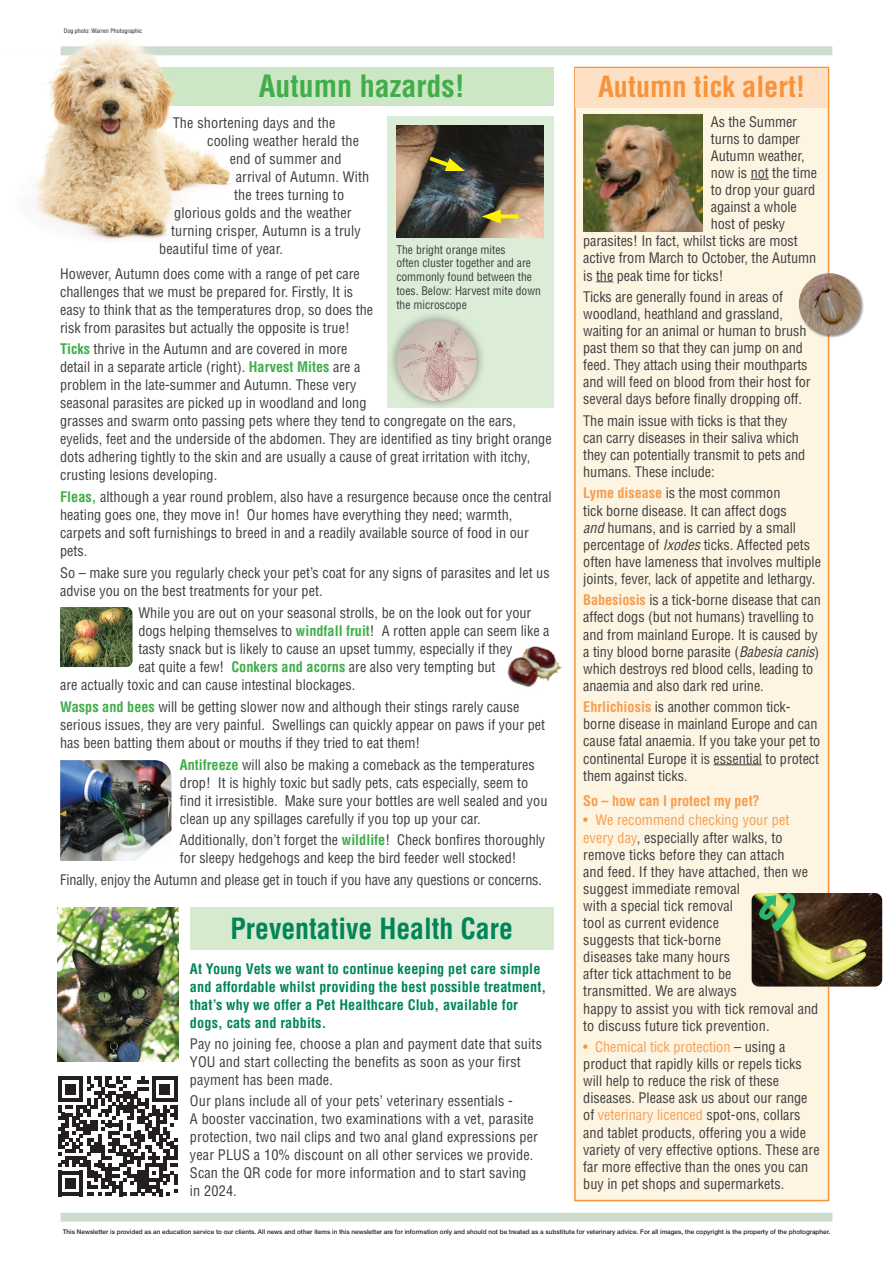
<style>
.page{position:relative;width:893px;height:1263px;background:#fff}
.page>*{position:absolute;margin:0;border:0;box-sizing:border-box;transform-origin:0 0}
.t1{font:700 condensed 30px "Helvetica";color:#40ae49}
.t2{font:700 condensed 28.5px "Helvetica";color:#008559}
.t3{font:700 condensed 28.5px "Helvetica";color:#f7943b}
.t4{font:condensed 14.25px/17.1px "Helvetica";color:#3e3e3f}
.t5{font:700 condensed 14.25px/18px "Helvetica";letter-spacing:.01em;color:#008559}
.t6{font:700 condensed 14.25px "Helvetica";letter-spacing:-.005em;color:#f89d4e}
.t7{font:condensed 11.55px/14px "Helvetica";color:#3e3e3f}
.t8{font:500 6.3px "Helvetica Neue";color:#231f20}
.t9{font:condensed 6px "Helvetica";color:#231f20}
.s1{font-weight:700;color:#f89d4e}
.s2{font-style:italic}
.s3{color:#f7943b}
.s4{color:#f89d4e}
.s5{font-weight:700;color:#3fae49}
.s6{font-style:inherit}
</style>
<div class="page">
<div style="left:190px;top:907px;width:363px;height:42px;background:#d5eacf"></div>
<img style="left:58px;top:907px;width:120px;height:155px">
<svg style="left:58px;top:1076px;width:119px;height:120px"></svg>
<div style="left:61px;top:1213px;width:771px;height:9px;background:#ccdcd1"></div>
<div style="left:574px;top:66px;width:256px;height:1136px;background:#fef4e2"></div>
<svg style="left:751px;top:179px;width:18px;height:1px"></svg>
<svg style="left:596px;top:281px;width:17px;height:1px"></svg>
<hr style="left:714px;top:764px;width:48px;height:1px;background:#3e3e3f">
<svg style="left:752px;top:893px;width:130px;height:93px"></svg>
<img style="left:583px;top:115px;width:119px;height:117px">
<div style="left:799px;top:273px;width:65px;height:65px;background:#231f20;opacity:.5"></div>
<img style="left:799px;top:273px;width:61px;height:61px;border-radius:30px">
<div style="left:576px;top:68px;width:252px;height:40px;background:#fee0c5"></div>
<div style="left:61px;top:46px;width:771px;height:9px;background:#ccdcd1"></div>
<div style="left:64px;top:67px;width:489px;height:39px;background:#cde6c6"></div>
<img style="left:60px;top:607px;width:73px;height:60px">
<img style="left:507px;top:646px;width:56px;height:41px">
<img style="left:60px;top:760px;width:111px;height:101px">
<div style="left:387px;top:117px;width:166px;height:291px;background:#dcedd7"></div>
<img style="left:396px;top:125px;width:147px;height:113px">
<hr style="left:493px;top:215px;width:26px;height:3px;background:#fff101">
<svg style="left:482px;top:210px;width:19px;height:13px"></svg>
<svg style="left:413px;top:153px;width:52px;height:38px"></svg>
<div style="left:386px;top:311px;width:101px;height:100px;background:#231f20;opacity:.5"></div>
<img style="left:396px;top:320px;width:81px;height:81px;border-radius:40px">
<img style="left:30px;top:38px;width:210px;height:201px">
<p class="t9" style="left:64px;top:27px;width:80px">Dog photo: Warren Photographic</p>
<h1 class="t1" style="left:259px;top:68px;width:207px">Autumn hazards!</h1>
<h2 class="t3" style="left:598px;top:69px;width:209px">Autumn tick alert!</h2>
<p class="t4" style="left:711px;top:113px;width:88px">As the Summer</p>
<p class="t4" style="left:711px;top:130px;width:91px">turns to damper</p>
<p class="t4" style="left:711px;top:147px;width:95px">Autumn weather,</p>
<p class="t4" style="left:711px;top:164px;width:108px">now is not the time</p>
<p class="t4" style="left:711px;top:181px;width:106px">to drop your guard</p>
<p class="t4" style="left:711px;top:198px;width:88px">against a whole</p>
<p class="t4" style="left:711px;top:215px;width:76px">host of pesky</p>
<p class="t4" style="left:583px;top:232px;width:216px">parasites! In fact, whilst ticks are most</p>
<p class="t4" style="left:583px;top:249px;width:234px">active from March to October, the Autumn</p>
<p class="t4" style="left:583px;top:266px;width:142px">is the peak time for ticks!</p>
<p class="t4" style="left:583px;top:288px;width:229px">Ticks are generally found in areas of woodland, heathland and grassland, waiting for an animal or human to brush past them so that they can jump on and feed. They attach using their mouthparts and will feed on blood from their host for several days before finally dropping off.</p>
<p class="t4" style="left:583px;top:412px;width:223px">The main issue with ticks is that they can carry diseases in their saliva which they can potentially transmit to pets and humans. These include:</p>
<p class="t4" style="left:583px;top:484px;width:239px"><span class="s1">Lyme disease</span> is the most common<br>tick borne disease. It can affect dogs<br><span class="s2">and</span> humans, and is carried by a small percentage of <span class="s2">Ixodes</span> ticks. Affected pets often have lameness that involves multiple joints, fever, lack of appetite and lethargy.</p>
<p class="t4" style="left:583px;top:591px;width:239px"><span class="s1">Babesiosis</span> is a tick-borne disease that can affect dogs (but not humans) travelling to and from mainland Europe. It is caused by a tiny blood borne parasite (<span class="s2">Babesia canis</span>) which destroys red blood cells, leading to anaemia and also dark red urine.</p>
<p class="t4" style="left:583px;top:698px;width:239px"><span class="s1">Ehrlichiosis</span> is another common tick&shy;borne disease in mainland Europe and can cause fatal anaemia. If you take your pet to continental Europe it is essential to protect them against ticks.</p>
<p class="t6" style="left:583px;top:792px;width:178px">So – how can I protect my pet?</p>
<p class="t4" style="left:583px;top:811px;width:237px"><span class="s3">•</span> <span class="s4">We recommend checking your pet every day</span>, especially after walks, to remove ticks before they can attach<br>and feed. If they have attached, then we suggest immediate removal<br>with a special tick removal<br>tool as current evidence<br>suggests that tick-borne<br>diseases take many hours<br>after tick attachment to be<br>transmitted. We are always<br>happy to assist you with tick removal and to discuss future tick prevention.</p>
<p class="t4" style="left:583px;top:1038px;width:238px"><span class="s3">•</span> <span class="s4">Chemical tick protection</span> – using a product that rapidly kills or repels ticks will help to reduce the risk of these diseases. Please ask us about our range of <span class="s4">veterinary licenced</span> spot-ons, collars and tablet products, offering you a wide variety of very effective options. These are far more effective than the ones you can buy in pet shops and supermarkets.</p>
<p class="t4" style="left:173px;top:114px;width:164px">The shortening days and the</p>
<p class="t4" style="left:207px;top:132px;width:153px">cooling weather herald the</p>
<p class="t4" style="left:230px;top:150px;width:113px">end of summer and</p>
<p class="t4" style="left:236px;top:168px;width:135px">arrival of Autumn. With</p>
<p class="t4" style="left:234px;top:186px;width:111px">the trees turning to</p>
<p class="t4" style="left:174px;top:204px;width:179px">glorious golds and the weather</p>
<p class="t4" style="left:171px;top:222px;width:191px">turning crisper, Autumn is a truly</p>
<p class="t4" style="left:159px;top:240px;width:125px">beautiful time of year.</p>
<p class="t4" style="left:60px;top:264px;width:315px;line-height:18px">However, Autumn does come with a range of pet care challenges that we must be prepared for. Firstly, It is easy to think that as the temperatures drop, so does the risk from parasites but actually the opposite is true!</p>
<p class="t4" style="left:60px;top:340px;width:493px;line-height:18px"><span class="s5">Ticks</span> thrive in the Autumn and are covered in more<br>detail in a separate article (right). <span class="s5">Harvest Mites</span> are a<br>problem in the late-summer and Autumn. These very<br>seasonal parasites are picked up in woodland and long<br>grasses and swarm onto passing pets where they tend to congregate on the ears, eyelids, feet and the underside of the abdomen. They are identified as tiny bright orange dots adhering tightly to the skin and are usually a cause of great irritation with itchy, crusting lesions developing.</p>
<p class="t4" style="left:60px;top:488px;width:493px;line-height:18px"><span class="s5">Fleas,</span> although a year round problem, also have a resurgence because once the central heating goes one, they move in! Our homes have everything they need; warmth, carpets and soft furnishings to breed in and a readily available source of food in our pets.</p>
<p class="t4" style="left:60px;top:564px;width:491px;line-height:18px">So – make sure you regularly check your pet’s coat for any signs of parasites and let us advise you on the best treatments for your pet.</p>
<p class="t4" style="left:138px;top:604px;width:394px">While you are out on your seasonal strolls, be on the look out for your</p>
<p class="t4" style="left:138px;top:622px;width:413px">dogs helping themselves to <span class="s5">windfall fruit</span>! A rotten apple can seem like a</p>
<p class="t4" style="left:138px;top:640px;width:375px">tasty snack but is likely to cause an upset tummy, especially if they</p>
<p class="t4" style="left:138px;top:658px;width:359px">eat quite a few! <span class="s5">Conkers and acorns</span> are also very tempting but</p>
<p class="t4" style="left:60px;top:676px;width:297px">are actually toxic and can cause intestinal blockages.</p>
<p class="t4" style="left:60px;top:697px;width:486px;line-height:18px"><span class="s5">Wasps and bees</span> will be getting slower now and although their stings rarely cause serious issues, they are very painful. Swellings can quickly appear on paws if your pet has been batting them about or mouths if they tried to eat them!</p>
<p class="t4" style="left:180px;top:755px;width:369px;line-height:18px"><span class="s5">Antifreeze</span> will also be making a comeback as the temperatures drop! It is highly toxic but sadly pets, cats especially, seem to find it irresistible. Make sure your bottles are well sealed and you clean up any spillages carefully if you top up your car.</p>
<p class="t4" style="left:180px;top:831px;width:367px;line-height:18px">Additionally, don’t forget the <span class="s5">wildlife</span>! Check bonfires thoroughly for sleepy hedgehogs and keep the bird feeder well stocked!</p>
<p class="t4" style="left:60px;top:871px;width:483px">Finally, enjoy the Autumn and please get in touch if you have any questions or concerns.</p>
<p class="t7" style="left:396px;top:242px;width:146px">The bright orange mites<br>often cluster together and are commonly found between the toes. Below: Harvest mite down the microscope</p>
<h2 class="t2" style="left:230px;top:912px;width:284px">Preventative Health Care</h2>
<p class="t5" style="left:190px;top:959px;width:358px">At Young Vets we want to continue keeping pet care simple and affordable whilst providing the best possible treatment, that’s why we offer a Pet Healthcare Club, available for dogs, cats and rabbits.</p>
<p class="t4" style="left:190px;top:1034px;width:354px;line-height:18px">Pay no joining fee, choose a plan and payment date that suits<br>YOU and start collecting the benefits as soon as your first payment has been made.</p>
<p class="t4" style="left:190px;top:1092px;width:350px;line-height:18px">Our plans include all of your pets’ veterinary essentials -<br>A booster vaccination, two examinations with a vet, parasite protection, two nail clips and two anal gland expressions per year PLUS a 10% discount on all other services we provide.<br>Scan the QR code for more information and to start saving in 2024.</p>
<p class="t8" style="left:63px;top:1228px;width:769px"><span class="s6">T</span>his Newsletter is provided as an education service to our clients. All news and other items in this newsletter are for information only and should not be treated as a substitute for veterinary advice. For all images, the copyright is the property of the photographer.</p>
</div>
